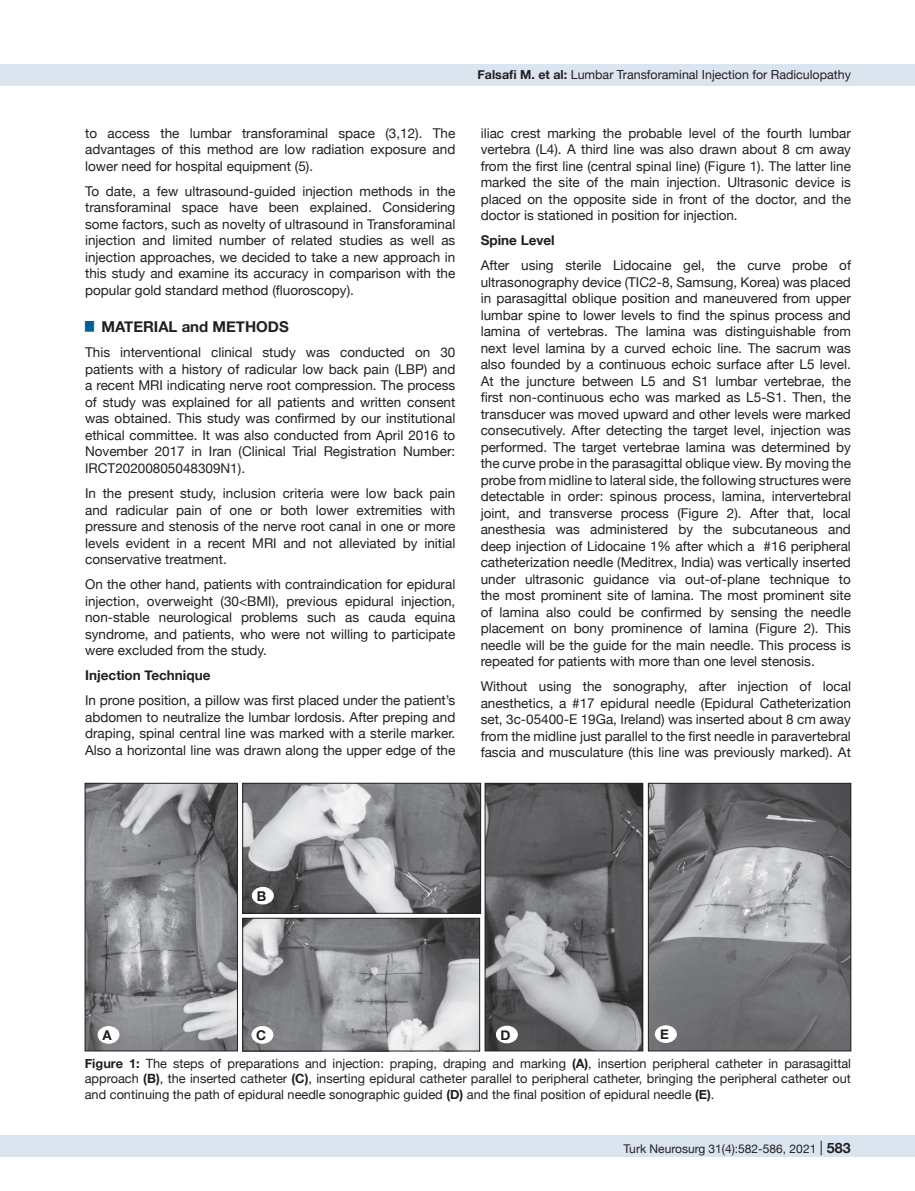
<style>
.page{position:relative;width:915px;height:1191px;background:#fff}
.page>*{position:absolute;margin:0;border:0;box-sizing:border-box;transform-origin:0 0}
.t1{font:700 15px "Helvetica Neue";color:#231f20}
.t2{font:13.5px/16.5px "Helvetica Neue";color:#231f20;text-align:justify}
.t3{font:700 13.5px "Helvetica Neue";color:#231f20}
.t4{font:12.75px/15.8px "Helvetica Neue";color:#231f20;text-align:justify}
.t5{font:12.45px "Helvetica Neue";color:#231f20}
.t6{font:12px "Helvetica Neue";color:#231f20}
.s1{font-weight:700}
.s2{font-size:14.25px}
.s3{font-weight:700;font-size:14.25px}
</style>
<div class="page">
<div style="left:0;top:1135px;width:914px;height:22px;background:#dbe5f0"></div>
<div style="left:0;top:64px;width:914px;height:21px;background:#dbe5f0"></div>
<img style="left:87px;top:785px;width:149px;height:264px">
<div style="left:85px;top:783px;width:153px;height:268px;border:1px solid #231f20"></div>
<img style="left:244px;top:785px;width:235px;height:126px">
<div style="left:242px;top:783px;width:239px;height:130px;border:1px solid #231f20"></div>
<img style="left:244px;top:920px;width:234px;height:129px">
<div style="left:242px;top:918px;width:238px;height:133px;border:1px solid #231f20"></div>
<img style="left:486px;top:785px;width:155px;height:264px">
<div style="left:484px;top:783px;width:159px;height:268px;border:1px solid #231f20"></div>
<img style="left:649px;top:785px;width:199px;height:264px">
<div style="left:647px;top:783px;width:203px;height:268px;border:1px solid #231f20"></div>
<div style="left:98px;top:1026px;width:21px;height:17px;background:#fff;border-radius:50%"></div>
<div style="left:98px;top:1026px;width:21px;height:17px;border:1px solid #fff;border-radius:50%"></div>
<div style="left:252px;top:887px;width:21px;height:17px;background:#fff;border-radius:50%"></div>
<div style="left:252px;top:887px;width:21px;height:17px;border:1px solid #fff;border-radius:50%"></div>
<div style="left:252px;top:1026px;width:21px;height:17px;background:#fff;border-radius:50%"></div>
<div style="left:252px;top:1026px;width:21px;height:17px;border:1px solid #fff;border-radius:50%"></div>
<div style="left:496px;top:1026px;width:21px;height:16px;background:#fff;border-radius:50%"></div>
<div style="left:496px;top:1026px;width:21px;height:17px;border:1px solid #fff;border-radius:50%"></div>
<div style="left:655px;top:1025px;width:21px;height:17px;background:#fff;border-radius:50%"></div>
<div style="left:655px;top:1025px;width:21px;height:17px;border:1px solid #fff;border-radius:50%"></div>
<p class="t2" style="left:85px;top:125px;width:371px">to access the lumbar transforaminal space (3,12). The advantages of this method are low radiation exposure and lower need for hospital equipment (5).</p>
<p class="t2" style="left:85px;top:183px;width:371px">To date, a few ultrasound-guided injection methods in the transforaminal space have been explained. Considering some factors, such as novelty of ultrasound in Transforaminal injection and limited number of related studies as well as injection approaches, we decided to take a new approach in this study and examine its accuracy in comparison with the popular gold standard method (fluoroscopy).</p>
<p class="t1" style="left:85px;top:315px;width:205px"><sup>█</sup> MATERIAL and METHODS</p>
<p class="t2" style="left:85px;top:345px;width:371px">This interventional clinical study was conducted on 30 patients with a history of radicular low back pain (LBP) and a recent MRI indicating nerve root compression. The process of study was explained for all patients and written consent was obtained. This study was confirmed by our institutional ethical committee. It was also conducted from April 2016 to November 2017 in Iran (Clinical Trial Registration Number:<br>IRCT20200805048309N1).</p>
<p class="t2" style="left:85px;top:486px;width:371px">In the present study, inclusion criteria were low back pain and radicular pain of one or both lower extremities with pressure and stenosis of the nerve root canal in one or more levels evident in a recent MRI and not alleviated by initial conservative treatment.</p>
<p class="t2" style="left:85px;top:577px;width:371px">On the other hand, patients with contraindication for epidural injection, overweight (30&lt;BMI), previous epidural injection, non-stable neurological problems such as cauda equina syndrome, and patients, who were not willing to participate were excluded from the study.</p>
<p class="t3" style="left:85px;top:664px;width:127px">Injection Technique</p>
<p class="t2" style="left:85px;top:693px;width:371px">In prone position, a pillow was first placed under the patient’s abdomen to neutralize the lumbar lordosis. After preping and draping, spinal central line was marked with a sterile marker.<br>Also a horizontal line was drawn along the upper edge of the</p>
<p class="t5" style="left:477px;top:66px;width:375px"><span class="s1">Falsafi M. et al:</span> Lumbar Transforaminal Injection for Radiculopathy</p>
<p class="t2" style="left:480px;top:125px;width:371px">iliac crest marking the probable level of the fourth lumbar vertebra (L4). A third line was also drawn about 8 cm away from the first line (central spinal line) (Figure 1). The latter line marked the site of the main injection. Ultrasonic device is placed on the opposite side in front of the doctor, and the doctor is stationed in position for injection.</p>
<p class="t3" style="left:480px;top:230px;width:76px">Spine Level</p>
<p class="t2" style="left:480px;top:258px;width:371px">After using sterile Lidocaine gel, the curve probe of ultrasonography device (TIC2-8, Samsung, Korea) was placed in parasagittal oblique position and maneuvered from upper lumbar spine to lower levels to find the spinus process and lamina of vertebras. The lamina was distinguishable from next level lamina by a curved echoic line. The sacrum was also founded by a continuous echoic surface after L5 level.<br>At the juncture between L5 and S1 lumbar vertebrae, the first non-continuous echo was marked as L5-S1. Then, the transducer was moved upward and other levels were marked consecutively. After detecting the target level, injection was performed. The target vertebrae lamina was determined by the curve probe in the parasagittal oblique view. By moving the probe from midline to lateral side, the following structures were detectable in order: spinous process, lamina, intervertebral joint, and transverse process (Figure 2). After that, local anesthesia was administered by the subcutaneous and deep injection of Lidocaine 1% after which a #16 peripheral catheterization needle (Meditrex, India) was vertically inserted under ultrasonic guidance via out-of-plane technique to the most prominent site of lamina. The most prominent site of lamina also could be confirmed by sensing the needle placement on bony prominence of lamina (Figure 2). This needle will be the guide for the main needle. This process is repeated for patients with more than one level stenosis.</p>
<p class="t2" style="left:480px;top:679px;width:371px">Without using the sonography, after injection of local anesthetics, a #17 epidural needle (Epidural Catheterization set, 3c-05400-E 19Ga, Ireland) was inserted about 8 cm away from the midline just parallel to the first needle in paravertebral fascia and musculature (this line was previously marked). At</p>
<p class="t3" style="left:257px;top:885px;width:11px">B</p>
<p class="t3" style="left:103px;top:1024px;width:11px">A</p>
<p class="t3" style="left:256px;top:1024px;width:12px">C</p>
<p class="t3" style="left:500px;top:1024px;width:12px">D</p>
<p class="t3" style="left:660px;top:1023px;width:10px">E</p>
<p class="t4" style="left:85px;top:1056px;width:767px"><span class="s1">Figure 1:</span> The steps of preparations and injection: praping, draping and marking <span class="s1">(A)</span>, insertion peripheral catheter in parasagittal approach <span class="s1">(B)</span>, the inserted catheter <span class="s1">(C)</span>, inserting epidural catheter parallel to peripheral catheter, bringing the peripheral catheter out and continuing the path of epidural needle sonographic guided <span class="s1">(D)</span> and the final position of epidural needle <span class="s1">(E)</span>.</p>
<p class="t6" style="left:623px;top:1140px;width:250px">Turk Neurosurg 31(4):582-586, 2021 <span class="s2">|</span> <span class="s3">583583</span></p>
</div>
